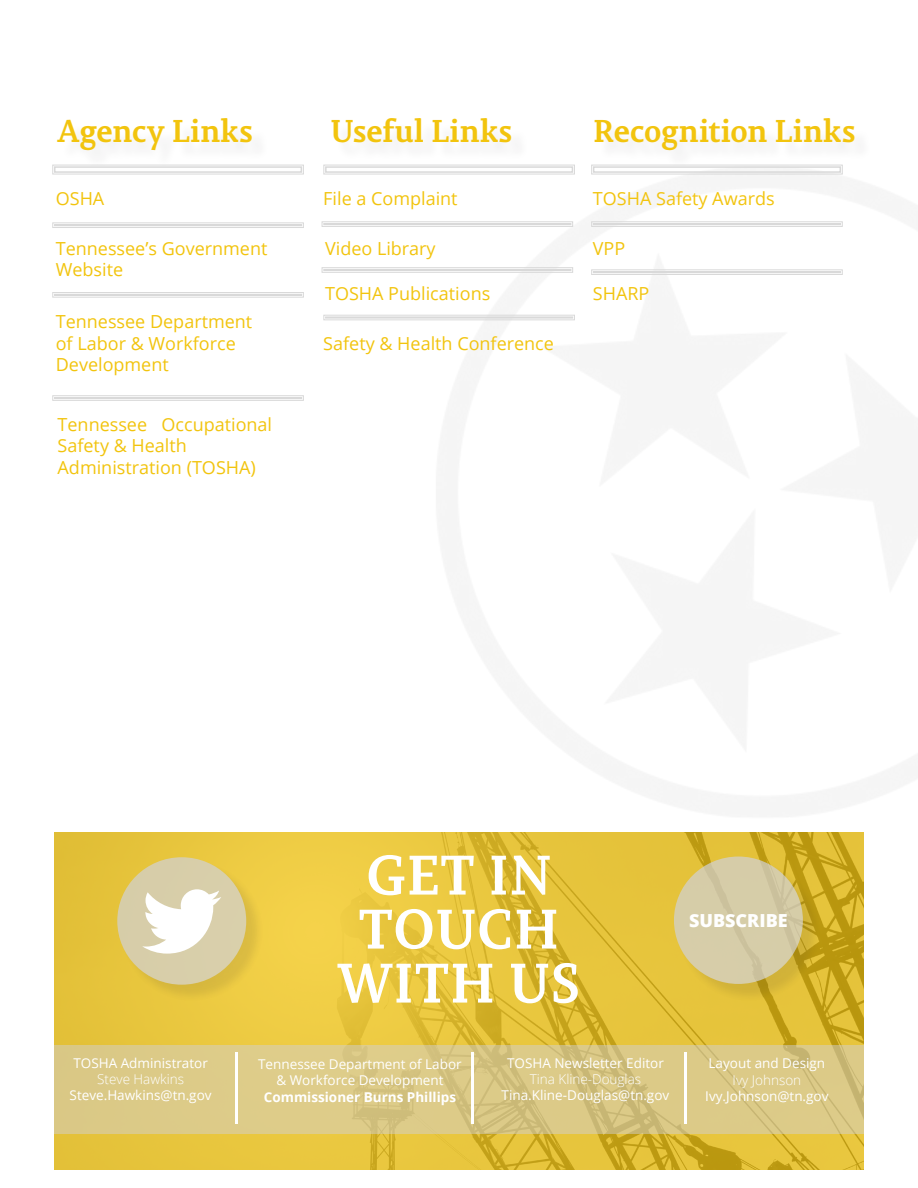
<style>
.page{position:relative;width:918px;height:1188px;background:#fff}
.page>*{position:absolute;margin:0;border:0;box-sizing:border-box;transform-origin:0 0}
.t1{font:700 55.5px/54px "Permian Slab Serif Typeface";color:#fff;text-align:center}
.Body{font:700 31.5px "Permian Slab Serif Typeface";letter-spacing:-.015em;color:#f2c40e}
.t2{font:18px/21.6px "Open Sans";color:#f2c40e}
.t3{font:800 18px "Open Sans";color:#fff}
.t4{font:13.5px "Open Sans";color:#fff}
.t5{font:300 13.5px "Open Sans";color:#fff}
.t6{font:700 13.5px "Open Sans";color:#fff}
</style>
<div class="page">
<svg style="left:54px;top:832px;width:810px;height:338px;background:#e4c139"></svg>
<svg style="left:323px;top:165px;width:252px;height:10px"></svg>
<div style="left:325px;top:166px;width:248px;height:7px;border:2px solid #d9d9d9"></div>
<svg style="left:52px;top:165px;width:252px;height:10px"></svg>
<div style="left:54px;top:166px;width:248px;height:7px;border:2px solid #d9d9d9"></div>
<svg style="left:591px;top:165px;width:252px;height:10px"></svg>
<div style="left:593px;top:166px;width:248px;height:7px;border:2px solid #d9d9d9"></div>
<svg style="left:52px;top:395px;width:252px;height:6px"></svg>
<div style="left:54px;top:397px;width:248px;height:2px;border:2px solid #d9d9d9"></div>
<svg style="left:52px;top:222px;width:252px;height:6px"></svg>
<div style="left:54px;top:224px;width:248px;height:2px;border:2px solid #d9d9d9"></div>
<svg style="left:52px;top:292px;width:252px;height:6px"></svg>
<div style="left:54px;top:294px;width:248px;height:2px;border:2px solid #d9d9d9"></div>
<svg style="left:323px;top:315px;width:252px;height:5px"></svg>
<div style="left:325px;top:316px;width:248px;height:3px;border:2px solid #d9d9d9"></div>
<svg style="left:322px;top:267px;width:251px;height:6px"></svg>
<div style="left:323px;top:269px;width:248px;height:2px;border:2px solid #d9d9d9"></div>
<svg style="left:322px;top:221px;width:251px;height:6px"></svg>
<div style="left:323px;top:223px;width:248px;height:2px;border:2px solid #d9d9d9"></div>
<svg style="left:591px;top:221px;width:252px;height:6px"></svg>
<div style="left:593px;top:223px;width:248px;height:2px;border:2px solid #d9d9d9"></div>
<svg style="left:591px;top:269px;width:252px;height:6px"></svg>
<div style="left:593px;top:271px;width:248px;height:2px;border:2px solid #d9d9d9"></div>
<svg style="left:54px;top:1045px;width:810px;height:89px;background:#d9c885"></svg>
<hr style="left:235px;top:1052px;width:2px;height:72px;background:#fff">
<hr style="left:471px;top:1052px;width:3px;height:72px;background:#fff">
<div style="left:120px;top:860px;width:145px;height:143px;background:#231f20;opacity:.15"></div>
<div style="left:117px;top:857px;width:129px;height:128px;background:#d8ceaa;border-radius:50%"></div>
<svg style="left:142px;top:889px;width:79px;height:65px"></svg>
<div style="left:676px;top:859px;width:145px;height:143px;background:#231f20;opacity:.15"></div>
<div style="left:674px;top:857px;width:129px;height:127px;background:#d6cda8;border-radius:50%"></div>
<hr style="left:685px;top:1052px;width:2px;height:72px;background:#fff">
<p class="Body" style="left:58px;top:105px;width:197px">Agency Links</p>
<p class="Body" style="left:330px;top:105px;width:184px">Useful Links</p>
<p class="Body" style="left:593px;top:105px;width:264px">Recognition Links</p>
<p class="t2" style="left:56px;top:187px;width:50px">OSHA</p>
<p class="t2" style="left:56px;top:237px;width:213px">Tennessee’s Government</p>
<p class="t2" style="left:56px;top:258px;width:69px">Website</p>
<p class="t2" style="left:56px;top:310px;width:198px">Tennessee Department</p>
<p class="t2" style="left:56px;top:332px;width:182px">of Labor &amp; Workforce</p>
<p class="t2" style="left:56px;top:353px;width:115px">Development</p>
<p class="t2" style="left:58px;top:413px;width:216px">Tennessee Occupational<br>Safety &amp; Health</p>
<p class="t2" style="left:58px;top:456px;width:200px">Administration (TOSHA)</p>
<p class="t2" style="left:323px;top:187px;width:136px">File a Complaint</p>
<p class="t2" style="left:325px;top:237px;width:112px">Video Library</p>
<p class="t2" style="left:325px;top:282px;width:167px">TOSHA Publications</p>
<p class="t2" style="left:323px;top:332px;width:232px">Safety &amp; Health Conference</p>
<p class="t2" style="left:593px;top:187px;width:183px">TOSHA Safety Awards</p>
<p class="t2" style="left:593px;top:237px;width:34px">VPP</p>
<p class="t2" style="left:593px;top:282px;width:58px">SHARP</p>
<p class="t1" style="left:337px;top:845px;width:245px">GET IN<br>TOUCH<br>WITH US</p>
<p class="t3" style="left:689px;top:907px;width:100px">SUBSCRIBE</p>
<p class="t4" style="left:73px;top:1054px;width:136px">TOSHA Administrator</p>
<p class="t5" style="left:97px;top:1070px;width:88px">Steve Hawkins</p>
<p class="t4" style="left:70px;top:1086px;width:143px">Steve.Hawkins@tn.gov</p>
<p class="t4" style="left:258px;top:1055px;width:205px">Tennessee Department of Labor</p>
<p class="t4" style="left:276px;top:1071px;width:169px">&amp; Workforce Development</p>
<p class="t6" style="left:264px;top:1087px;width:194px">Commissioner Burns Phillips</p>
<p class="t4" style="left:507px;top:1054px;width:158px">TOSHA Newsletter Editor</p>
<p class="t5" style="left:530px;top:1070px;width:113px">Tina Kline-Douglas</p>
<p class="t4" style="left:502px;top:1086px;width:169px">Tina.Kline-Douglas@tn.gov</p>
<p class="t4" style="left:709px;top:1054px;width:118px">Layout and Design</p>
<p class="t5" style="left:733px;top:1070px;width:70px">Ivy Johnson</p>
<p class="t4" style="left:705px;top:1087px;width:125px">Ivy.Johnson@tn.gov</p>
</div>
